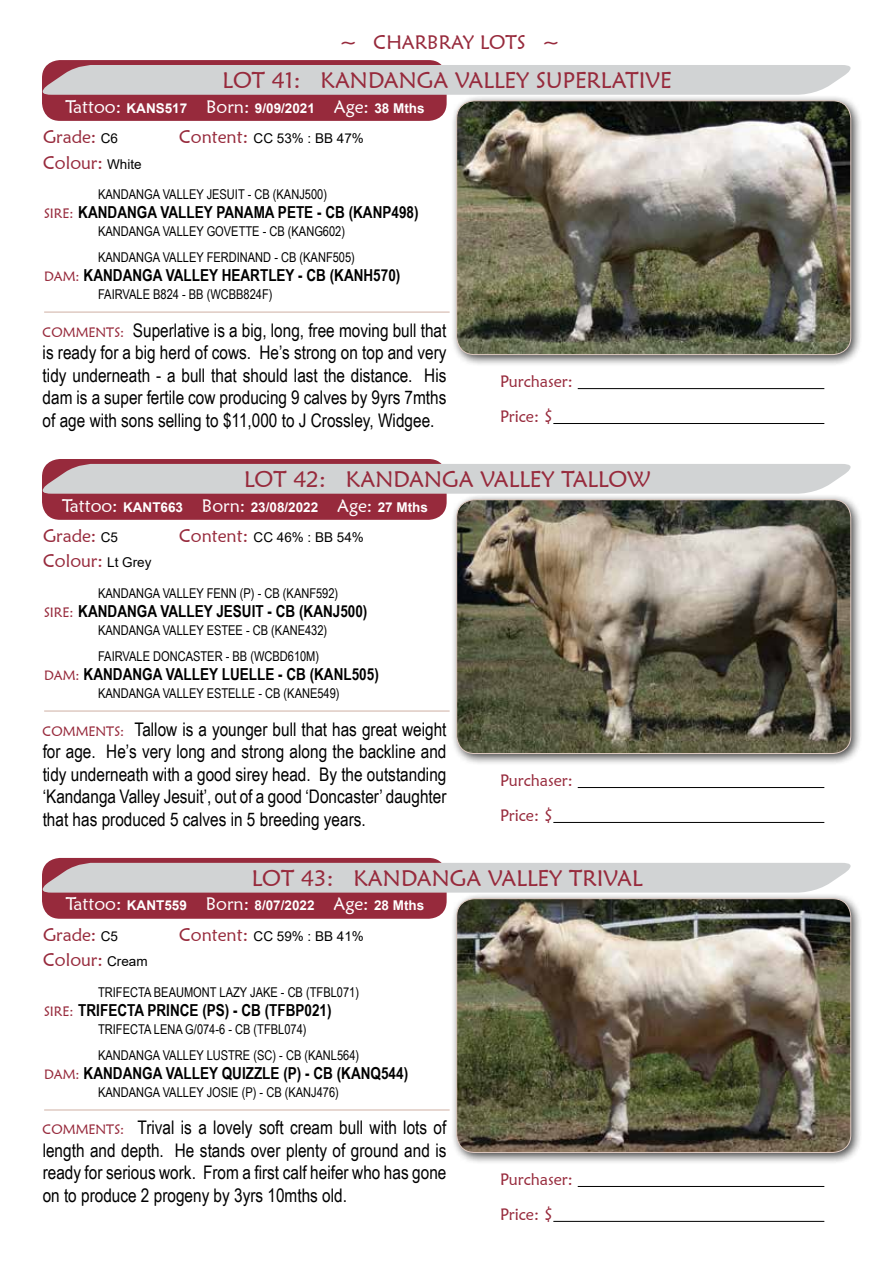
<style>
.page{position:relative;width:893px;height:1263px;background:#fff}
.page>*{position:absolute;margin:0;border:0;box-sizing:border-box;transform-origin:0 0}
.t1{font:22.5px "Maiandra GD";color:#972a3c}
.t2{font:19.5px "Maiandra GD";color:#972a3c}
.t3{font:18.75px/22.5px "Arial Narrow";color:#000;text-align:justify}
.t4{font:18px "Maiandra GD";color:#972a3c}
.t5{font:700 16.5px "Arial Narrow";color:#000}
.t6{font:16.5px/35px "Maiandra GD";color:#972a3c}
.t7{font:13.5px/25.3px "Arial Narrow";color:#000}
.t8{font:700 13.5px "Arial";color:#fff}
.t9{font:13.5px "Arial";color:#000}
.s1{font-family:"Maiandra GD";font-weight:400;font-size:18px}
.s2{font-family:"Arial";font-size:13.5px;color:#000}
.s3{font-family:"Maiandra GD";font-size:18px;color:#972a3c}
.s4{font-family:"Maiandra GD";font-weight:400;font-size:13.5px;color:#972a3c}
.s5{font-family:"Maiandra GD";font-size:13.5px;color:#972a3c}
</style>
<div class="page">
<div style="left:42px;top:60px;width:405px;height:61px;background:#972a3c;border-radius:18px"></div>
<svg style="left:42px;top:65px;width:809px;height:30px;background:#d0d0d1"></svg>
<div style="left:450px;top:95px;width:413px;height:272px;background:#000;opacity:.75"></div>
<img style="left:457px;top:101px;width:394px;height:254px">
<div style="left:456px;top:101px;width:395px;height:254px;border:1px solid #dfcac2;border-radius:18px"></div>
<hr style="left:578px;top:388px;width:246px;height:1px;background:#000">
<hr style="left:553px;top:423px;width:271px;height:1px;background:#000">
<hr style="left:44px;top:311px;width:406px;height:2px;background:#dfcac2">
<div style="left:42px;top:459px;width:405px;height:61px;background:#972a3c;border-radius:18px"></div>
<svg style="left:42px;top:464px;width:809px;height:30px;background:#d0d0d1"></svg>
<div style="left:450px;top:494px;width:413px;height:272px;background:#000;opacity:.75"></div>
<img style="left:457px;top:500px;width:394px;height:253px">
<div style="left:456px;top:500px;width:395px;height:254px;border:1px solid #dfcac2;border-radius:18px"></div>
<hr style="left:578px;top:787px;width:246px;height:1px;background:#000">
<hr style="left:553px;top:822px;width:271px;height:1px;background:#000">
<hr style="left:44px;top:710px;width:406px;height:2px;background:#dfcac2">
<div style="left:42px;top:858px;width:405px;height:61px;background:#972a3c;border-radius:18px"></div>
<div style="left:42px;top:863px;width:809px;height:30px;background:#d1d3d4"></div>
<div style="left:450px;top:892px;width:413px;height:273px;background:#000;opacity:.75"></div>
<img style="left:457px;top:899px;width:394px;height:253px">
<div style="left:456px;top:898px;width:395px;height:254px;border:1px solid #dfcac2;border-radius:18px"></div>
<hr style="left:578px;top:1186px;width:246px;height:1px;background:#000">
<hr style="left:553px;top:1221px;width:271px;height:1px;background:#000">
<hr style="left:44px;top:1109px;width:406px;height:2px;background:#dfcac2">
<p class="t2" style="left:340px;top:31px;width:221px">~ CHARBRAY LOTS ~</p>
<p class="t1" style="left:223px;top:66px;width:451px">LOT 41: KANDANGA VALLEY SUPERLATIVE</p>
<p class="t8" style="left:65px;top:98px;width:361px"><span class="s1">Tattoo:</span> KANS517 <span class="s1">Born:</span> 9/09/2021 <span class="s1">Age:</span> 38 Mths</p>
<p class="t4" style="left:43px;top:126px;width:76px">Grade: <span class="s2">C6</span></p>
<p class="t9" style="left:179px;top:129px;width:186px"><span class="s3">Content:</span> CC 53% : BB 47%</p>
<p class="t4" style="left:43px;top:151px;width:100px">Colour: <span class="s2">White</span></p>
<p class="t7" style="left:98px;top:181px;width:230px">KANDANGA VALLEY JESUIT - CB (KANJ500)</p>
<p class="t5" style="left:44px;top:200px;width:376px"><span class="s4">SIRE:</span> KANDANGA VALLEY PANAMA PETE - CB (KANP498)</p>
<p class="t7" style="left:98px;top:218px;width:258px">KANDANGA VALLEY GOVETTE - CB (KANG602)<br>KANDANGA VALLEY FERDINAND - CB (KANF505)</p>
<p class="t5" style="left:44px;top:263px;width:358px"><span class="s4">DAM:</span> KANDANGA VALLEY HEARTLEY - CB (KANH570)</p>
<p class="t7" style="left:98px;top:281px;width:176px">FAIRVALE B824 - BB (WCBB824F)</p>
<p class="t3" style="left:43px;top:318px;width:405px"><span class="s5">COMMENTS:</span> Superlative is a big, long, free moving bull that is ready for a big herd of cows. He’s strong on top and very tidy underneath - a bull that should last the distance. His dam is a super fertile cow producing 9 calves by 9yrs 7mths of age with sons selling to $11,000 to J Crossley, Widgee.</p>
<p class="t6" style="left:500px;top:364px;width:74px">Purchaser:<br>Price: $</p>
<p class="t1" style="left:244px;top:465px;width:408px">LOT 42: KANDANGA VALLEY TALLOW</p>
<p class="t8" style="left:62px;top:497px;width:367px"><span class="s1">Tattoo:</span> KANT663 <span class="s1">Born:</span> 23/08/2022 <span class="s1">Age:</span> 27 Mths</p>
<p class="t4" style="left:43px;top:525px;width:76px">Grade: <span class="s2">C5</span></p>
<p class="t9" style="left:179px;top:528px;width:186px"><span class="s3">Content:</span> CC 46% : BB 54%</p>
<p class="t4" style="left:43px;top:550px;width:110px">Colour: <span class="s2">Lt Grey</span></p>
<p class="t7" style="left:98px;top:580px;width:242px">KANDANGA VALLEY FENN (P) - CB (KANF592)</p>
<p class="t5" style="left:44px;top:599px;width:325px"><span class="s4">SIRE:</span> KANDANGA VALLEY JESUIT - CB (KANJ500)</p>
<p class="t7" style="left:98px;top:617px;width:231px">KANDANGA VALLEY ESTEE - CB (KANE432)<br>FAIRVALE DONCASTER - BB (WCBD610M)</p>
<p class="t5" style="left:44px;top:662px;width:336px"><span class="s4">DAM:</span> KANDANGA VALLEY LUELLE - CB (KANL505)</p>
<p class="t7" style="left:98px;top:680px;width:243px">KANDANGA VALLEY ESTELLE - CB (KANE549)</p>
<p class="t3" style="left:43px;top:717px;width:405px"><span class="s5">COMMENTS:</span> Tallow is a younger bull that has great weight for age. He’s very long and strong along the backline and tidy underneath with a good sirey head. By the outstanding ‘Kandanga Valley Jesuit’, out of a good ‘Doncaster’ daughter that has produced 5 calves in 5 breeding years.</p>
<p class="t6" style="left:500px;top:763px;width:74px">Purchaser:<br>Price: $</p>
<p class="t1" style="left:252px;top:864px;width:392px">LOT 43: KANDANGA VALLEY TRIVAL</p>
<p class="t8" style="left:66px;top:896px;width:360px"><span class="s1">Tattoo:</span> KANT559 <span class="s1">Born:</span> 8/07/2022 <span class="s1">Age:</span> 28 Mths</p>
<p class="t4" style="left:43px;top:924px;width:76px">Grade: <span class="s2">C5</span></p>
<p class="t9" style="left:179px;top:927px;width:186px"><span class="s3">Content:</span> CC 59% : BB 41%</p>
<p class="t4" style="left:43px;top:949px;width:106px">Colour: <span class="s2">Cream</span></p>
<p class="t7" style="left:98px;top:979px;width:262px">TRIFECTA BEAUMONT LAZY JAKE - CB (TFBL071)</p>
<p class="t5" style="left:44px;top:998px;width:289px"><span class="s4">SIRE:</span> TRIFECTA PRINCE (PS) - CB (TFBP021)</p>
<p class="t7" style="left:98px;top:1016px;width:263px">TRIFECTA LENA G/074-6 - CB (TFBL074)<br>KANDANGA VALLEY LUSTRE (SC) - CB (KANL564)</p>
<p class="t5" style="left:44px;top:1061px;width:365px"><span class="s4">DAM:</span> KANDANGA VALLEY QUIZZLE (P) - CB (KANQ544)</p>
<p class="t7" style="left:98px;top:1079px;width:242px">KANDANGA VALLEY JOSIE (P) - CB (KANJ476)</p>
<p class="t3" style="left:43px;top:1116px;width:405px"><span class="s5">COMMENTS:</span> Trival is a lovely soft cream bull with lots of length and depth. He stands over plenty of ground and is ready for serious work. From a first calf heifer who has gone on to produce 2 progeny by 3yrs 10mths old.</p>
<p class="t6" style="left:500px;top:1162px;width:74px">Purchaser:<br>Price: $</p>
</div>
